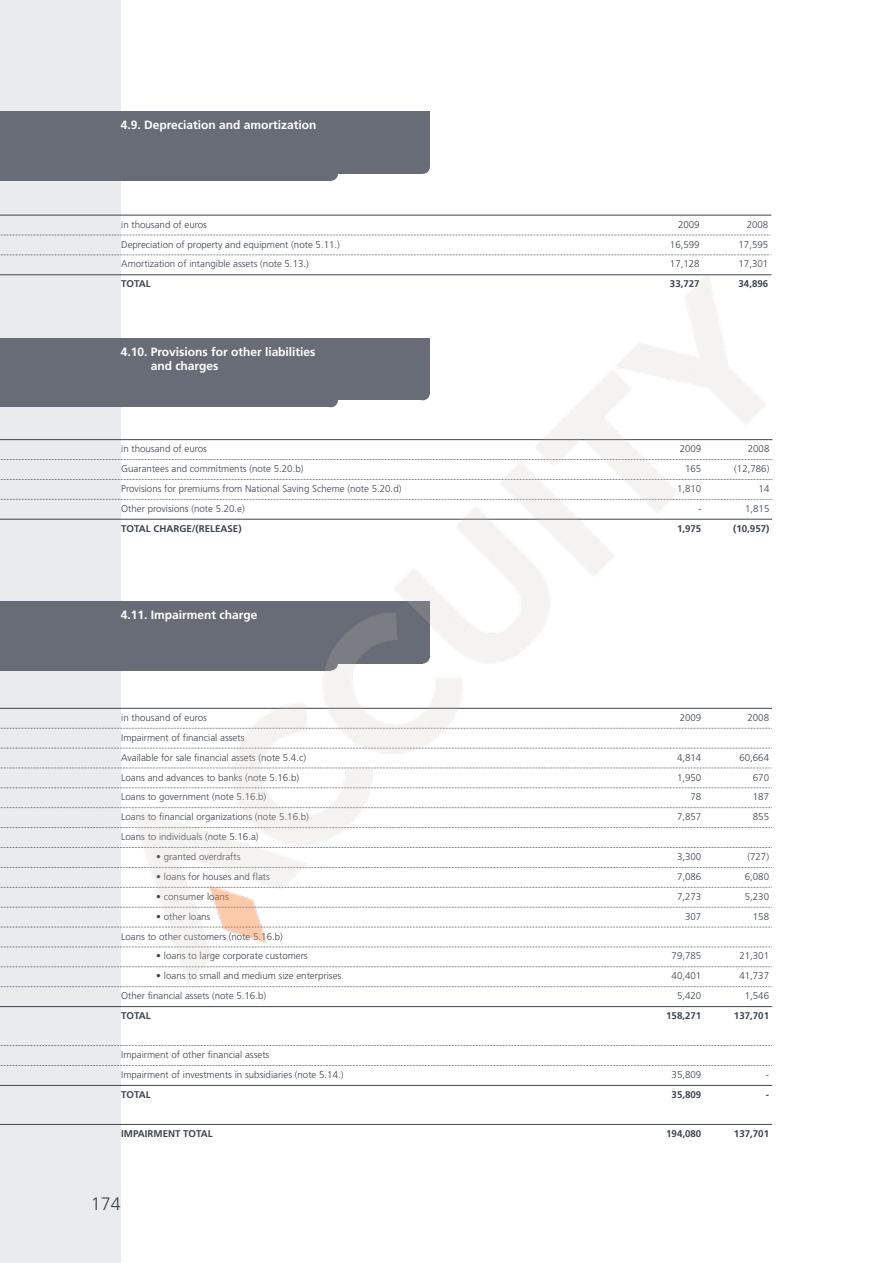
<style>
.page{position:relative;width:893px;height:1263px;background:#fff}
.page>*{position:absolute;margin:0;border:0;box-sizing:border-box;transform-origin:0 0}
.t1{font:300 18px "Frutiger CE";color:#3e444f}
.t2{font:700 12px/14.4px "Frutiger CE";color:#fff}
.t3{font:300 9.75px/20px "Frutiger CE";color:#3e444f}
.t4{font:700 9.75px "Frutiger CE";color:#3e444f}
</style>
<div class="page">
<div style="left:0;top:0;width:121px;height:1263px;background:#e9ebed"></div>
<div style="left:0;top:131px;width:423px;height:43px;background:#676c76"></div>
<div style="left:0;top:131px;width:331px;height:50px;background:#676c76"></div>
<div style="left:416px;top:160px;width:14px;height:14px;background:#676c76;border-radius:50%"></div>
<div style="left:324px;top:167px;width:14px;height:14px;background:#676c76;border-radius:50%"></div>
<div style="left:0;top:111px;width:430px;height:56px;background:#676c76"></div>
<hr style="left:0;top:215px;width:771px;height:1px;background:#3e444f">
<svg style="left:0;top:235px;width:42px;height:1px"></svg>
<svg style="left:0;top:254px;width:42px;height:1px"></svg>
<hr style="left:0;top:274px;width:771px;height:1px;background:#3e444f">
<div style="left:0;top:358px;width:331px;height:49px;background:#676c76"></div>
<div style="left:0;top:338px;width:430px;height:55px;background:#676c76"></div>
<hr style="left:0;top:439px;width:772px;height:1px;background:#3e444f">
<svg style="left:0;top:459px;width:42px;height:1px"></svg>
<svg style="left:0;top:479px;width:42px;height:1px"></svg>
<svg style="left:0;top:499px;width:42px;height:1px"></svg>
<hr style="left:0;top:519px;width:772px;height:1px;background:#3e444f">
<hr style="left:0;top:708px;width:772px;height:1px;background:#3e444f">
<svg style="left:0;top:728px;width:42px;height:1px"></svg>
<svg style="left:0;top:748px;width:42px;height:1px"></svg>
<svg style="left:0;top:767px;width:42px;height:1px"></svg>
<svg style="left:0;top:787px;width:42px;height:1px"></svg>
<svg style="left:0;top:807px;width:42px;height:1px"></svg>
<svg style="left:0;top:827px;width:42px;height:1px"></svg>
<svg style="left:0;top:847px;width:42px;height:1px"></svg>
<svg style="left:0;top:867px;width:42px;height:1px"></svg>
<svg style="left:0;top:887px;width:42px;height:1px"></svg>
<svg style="left:0;top:907px;width:42px;height:1px"></svg>
<svg style="left:0;top:927px;width:42px;height:1px"></svg>
<svg style="left:0;top:946px;width:42px;height:1px"></svg>
<svg style="left:0;top:966px;width:42px;height:1px"></svg>
<svg style="left:0;top:986px;width:42px;height:1px"></svg>
<hr style="left:0;top:1006px;width:772px;height:1px;background:#3e444f">
<svg style="left:0;top:1045px;width:772px;height:1px"></svg>
<svg style="left:0;top:1065px;width:772px;height:1px"></svg>
<hr style="left:0;top:1085px;width:772px;height:1px;background:#3e444f">
<hr style="left:0;top:1124px;width:772px;height:1px;background:#3e444f">
<div style="left:0;top:621px;width:331px;height:49px;background:#676c76"></div>
<div style="left:0;top:601px;width:430px;height:55px;background:#676c76"></div>
<img style="left:42px;top:234px;width:731px;height:774px">
<p class="t2" style="left:121px;top:119px;width:197px">4.9. Depreciation and amortization</p>
<p class="t3" style="left:121px;top:215px;width:87px">in thousand of euros</p>
<p class="t3" style="left:678px;top:215px;width:23px">2009</p>
<p class="t3" style="left:747px;top:215px;width:23px">2008</p>
<p class="t3" style="left:121px;top:235px;width:220px">Depreciation of property and equipment (note 5.11.)</p>
<p class="t3" style="left:670px;top:235px;width:31px">16,599</p>
<p class="t3" style="left:739px;top:235px;width:31px">17,595</p>
<p class="t3" style="left:121px;top:255px;width:189px">Amortization of intangible assets (note 5.13.)</p>
<p class="t3" style="left:670px;top:255px;width:31px">17,128</p>
<p class="t3" style="left:739px;top:255px;width:31px">17,301</p>
<p class="t4" style="left:121px;top:280px;width:31px">TOTAL</p>
<p class="t4" style="left:670px;top:280px;width:31px">33,727</p>
<p class="t4" style="left:739px;top:280px;width:31px">34,896</p>
<p class="t2" style="left:151px;top:345px;width:166px;text-indent:-30px">4.10. Provisions for other liabilities and charges</p>
<p class="t3" style="left:121px;top:440px;width:87px">in thousand of euros</p>
<p class="t3" style="left:680px;top:440px;width:23px">2009</p>
<p class="t3" style="left:748px;top:440px;width:23px">2008</p>
<p class="t3" style="left:121px;top:459px;width:184px">Guarantees and commitments (note 5.20.b)</p>
<p class="t3" style="left:685px;top:459px;width:18px">165</p>
<p class="t3" style="left:734px;top:459px;width:37px">(12,786)</p>
<p class="t3" style="left:121px;top:479px;width:282px">Provisions for premiums from National Saving Scheme (note 5.20.d)</p>
<p class="t3" style="left:677px;top:479px;width:26px">1,810</p>
<p class="t3" style="left:759px;top:479px;width:12px">14</p>
<p class="t3" style="left:121px;top:499px;width:125px">Other provisions (note 5.20.e)</p>
<p class="t3" style="left:698px;top:499px;width:5px">-</p>
<p class="t3" style="left:745px;top:499px;width:26px">1,815</p>
<p class="t4" style="left:121px;top:524px;width:122px">TOTAL CHARGE/(RELEASE)</p>
<p class="t4" style="left:677px;top:524px;width:26px">1,975</p>
<p class="t4" style="left:733px;top:524px;width:38px">(10,957)</p>
<p class="t2" style="left:121px;top:609px;width:138px">4.11. Impairment charge</p>
<p class="t3" style="left:121px;top:708px;width:87px">in thousand of euros</p>
<p class="t3" style="left:680px;top:708px;width:23px">2009</p>
<p class="t3" style="left:747px;top:708px;width:23px">2008</p>
<p class="t3" style="left:121px;top:728px;width:186px">Impairment of financial assets<br>Available for sale financial assets (note 5.4.c)</p>
<p class="t3" style="left:677px;top:748px;width:26px">4,814</p>
<p class="t3" style="left:739px;top:748px;width:31px">60,664</p>
<p class="t3" style="left:121px;top:768px;width:180px">Loans and advances to banks (note 5.16.b)</p>
<p class="t3" style="left:677px;top:768px;width:26px">1,950</p>
<p class="t3" style="left:753px;top:768px;width:18px">670</p>
<p class="t3" style="left:121px;top:788px;width:147px">Loans to government (note 5.16.b)</p>
<p class="t3" style="left:690px;top:788px;width:12px">78</p>
<p class="t3" style="left:753px;top:788px;width:18px">187</p>
<p class="t3" style="left:121px;top:808px;width:189px">Loans to financial organizations (note 5.16.b)</p>
<p class="t3" style="left:677px;top:808px;width:26px">7,857</p>
<p class="t3" style="left:753px;top:808px;width:18px">855</p>
<p class="t3" style="left:121px;top:827px;width:139px">Loans to individuals (note 5.16.a)</p>
<p class="t3" style="left:156px;top:847px;width:86px">• granted overdrafts</p>
<p class="t3" style="left:677px;top:847px;width:26px">3,300</p>
<p class="t3" style="left:747px;top:847px;width:23px">(727)</p>
<p class="t3" style="left:156px;top:867px;width:115px">• loans for houses and flats</p>
<p class="t3" style="left:677px;top:867px;width:26px">7,086</p>
<p class="t3" style="left:745px;top:867px;width:26px">6,080</p>
<p class="t3" style="left:156px;top:887px;width:74px">• consumer loans</p>
<p class="t3" style="left:677px;top:887px;width:26px">7,273</p>
<p class="t3" style="left:745px;top:887px;width:26px">5,230</p>
<p class="t3" style="left:156px;top:907px;width:56px">• other loans</p>
<p class="t3" style="left:685px;top:907px;width:18px">307</p>
<p class="t3" style="left:753px;top:907px;width:18px">158</p>
<p class="t3" style="left:121px;top:927px;width:163px">Loans to other customers (note 5.16.b)</p>
<p class="t3" style="left:156px;top:947px;width:153px">• loans to large corporate customers</p>
<p class="t3" style="left:672px;top:947px;width:31px">79,785</p>
<p class="t3" style="left:739px;top:947px;width:31px">21,301</p>
<p class="t3" style="left:156px;top:967px;width:187px">• loans to small and medium size enterprises</p>
<p class="t3" style="left:672px;top:967px;width:31px">40,401</p>
<p class="t3" style="left:739px;top:967px;width:31px">41,737</p>
<p class="t3" style="left:121px;top:987px;width:146px">Other financial assets (note 5.16.b)</p>
<p class="t3" style="left:677px;top:987px;width:26px">5,420</p>
<p class="t3" style="left:745px;top:987px;width:26px">1,546</p>
<p class="t4" style="left:121px;top:1012px;width:31px">TOTAL</p>
<p class="t4" style="left:666px;top:1012px;width:37px">158,271</p>
<p class="t4" style="left:734px;top:1012px;width:37px">137,701</p>
<p class="t3" style="left:121px;top:1045px;width:224px">Impairment of other financial assets<br>Impairment of investments in subsidiaries (note 5.14.)</p>
<p class="t3" style="left:672px;top:1065px;width:31px">35,809</p>
<p class="t3" style="left:766px;top:1065px;width:5px">-</p>
<p class="t4" style="left:121px;top:1090px;width:31px">TOTAL</p>
<p class="t4" style="left:672px;top:1090px;width:31px">35,809</p>
<p class="t4" style="left:766px;top:1090px;width:5px">-</p>
<p class="t4" style="left:121px;top:1129px;width:93px">IMPAIRMENT TOTAL</p>
<p class="t4" style="left:666px;top:1129px;width:37px">194,080</p>
<p class="t4" style="left:734px;top:1129px;width:37px">137,701</p>
<p class="t1" style="left:91px;top:1196px;width:31px">174</p>
</div>
